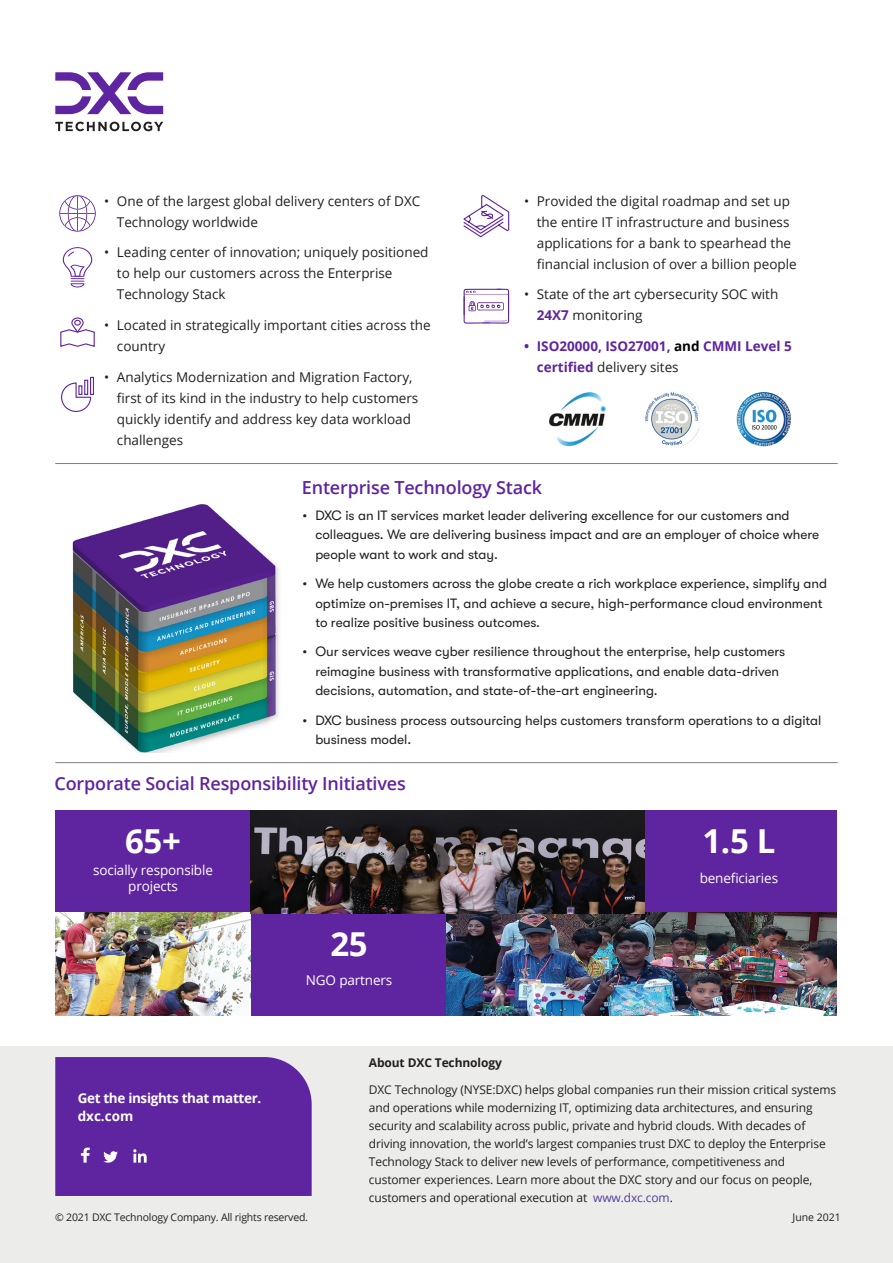
<style>
.page{position:relative;width:893px;height:1263px;background:#fff}
.page>*{position:absolute;margin:0;border:0;box-sizing:border-box;transform-origin:0 0}
.Learn_more_at_www{font:700 33px "Open Sans";color:#fff}
.Learn_more_at_www-2{font:600 18px "Open Sans";letter-spacing:-.01em;color:#5f249f}
.t1{font:13.5px/19.5px "GT Walsheim Pro";color:#231f20}
.t2{font:13.5px/21px "Open Sans";color:#231f20}
.t3{font:700 13.5px/21px "Open Sans";color:#5f249f}
.Learn_more_at_www-3{font:13.5px/16.2px "Open Sans";letter-spacing:-.01em;color:#fff;text-align:center}
.Insights_text{font:700 13.5px "Open Sans";letter-spacing:-.025em;color:#fff}
.Address_Regular_8_12{font:12px/18px "Open Sans";letter-spacing:-.01em;color:#231f20}
.Address_Regular_8_12-2{font:700 12px "Open Sans";letter-spacing:-.01em;color:#231f20}
.Legal_Regular_7_9pt{font:10.5px "Open Sans";letter-spacing:-.02em;color:#231f20}
.Legal_Regular_7_9pt-2{font:10.5px "Open Sans";color:#231f20}
.s1{font-weight:700;color:#5f249f}
.s2{color:#000}
.s3{font-weight:400;color:#231f20}
.s4{color:#543d98}
</style>
<div class="page">
<svg style="left:55px;top:122px;width:108px;height:9px"></svg>
<svg style="left:55px;top:72px;width:108px;height:42px"></svg>
<svg style="left:60px;top:317px;width:35px;height:30px"></svg>
<svg style="left:61px;top:376px;width:33px;height:36px"></svg>
<img style="left:645px;top:392px;width:54px;height:54px">
<img style="left:549px;top:393px;width:57px;height:53px">
<img style="left:737px;top:392px;width:54px;height:54px;border-radius:27px">
<div style="left:0;top:1046px;width:893px;height:217px;background:#ececeb"></div>
<div style="left:55px;top:1057px;width:257px;height:139px;background:#5f249f"></div>
<div style="left:55px;top:810px;width:196px;height:103px;background:#5f249f"></div>
<div style="left:251px;top:913px;width:196px;height:102px;background:#5f249f"></div>
<div style="left:641px;top:810px;width:196px;height:103px;background:#5f249f"></div>
<img style="left:55px;top:912px;width:196px;height:104px">
<img style="left:446px;top:913px;width:391px;height:102px">
<img style="left:251px;top:810px;width:393px;height:103px">
<hr style="left:55px;top:463px;width:783px;height:1px;background:#7f7f7f">
<hr style="left:55px;top:762px;width:783px;height:1px;background:#7f7f7f">
<img style="left:72px;top:505px;width:207px;height:247px">
<svg style="left:463px;top:195px;width:47px;height:43px"></svg>
<svg style="left:464px;top:289px;width:45px;height:35px"></svg>
<svg style="left:63px;top:247px;width:29px;height:40px"></svg>
<div style="left:108px;top:170px;width:11px;height:11px;border:2px solid #fff;border-radius:50%"></div>
<svg style="left:59px;top:195px;width:37px;height:37px"></svg>
<p class="t2" style="left:117px;top:190px;width:305px;text-indent:-13px">• One of the largest global delivery centers of DXC<br>Technology worldwide</p>
<p class="t2" style="left:117px;top:242px;width:313px;text-indent:-13px">• Leading center of innovation; uniquely positioned to help our customers across the Enterprise<br>Technology Stack</p>
<p class="t2" style="left:117px;top:314px;width:315px;text-indent:-13px">• Located in strategically important cities across the country</p>
<p class="t2" style="left:117px;top:366px;width:303px;text-indent:-13px">• Analytics Modernization and Migration Factory, first of its kind in the industry to help customers quickly identify and address key data workload challenges</p>
<p class="t2" style="left:537px;top:190px;width:261px;text-indent:-13px">• Provided the digital roadmap and set up the entire IT infrastructure and business applications for a bank to spearhead the financial inclusion of over a billion people</p>
<p class="t2" style="left:537px;top:284px;width:243px;text-indent:-13px">• State of the art cybersecurity SOC with<br><span class="s1">24X7</span> monitoring</p>
<p class="t3" style="left:537px;top:335px;width:256px;text-indent:-13px">• ISO20000, ISO27001, <span class="s2">and</span> CMMI Level 5 certified <span class="s3">delivery sites</span></p>
<p class="Learn_more_at_www-2" style="left:302px;top:475px;width:242px">Enterprise Technology Stack</p>
<p class="t1" style="left:315px;top:505px;width:505px;text-indent:-13px">• DXC is an IT services market leader delivering excellence for our customers and colleagues. We are delivering business impact and are an employer of choice where people want to work and stay.</p>
<p class="t1" style="left:315px;top:574px;width:513px;text-indent:-13px">• We help customers across the globe create a rich workplace experience, simplify and optimize on-premises IT, and achieve a secure, high-performance cloud environment to realize positive business outcomes.</p>
<p class="t1" style="left:315px;top:642px;width:471px;text-indent:-13px">• Our services weave cyber resilience throughout the enterprise, help customers reimagine business with transformative applications, and enable data-driven decisions, automation, and state-of-the-art engineering.</p>
<p class="t1" style="left:315px;top:710px;width:508px;text-indent:-13px">• DXC business process outsourcing helps customers transform operations to a digital business model.</p>
<p class="Learn_more_at_www-2" style="left:55px;top:771px;width:353px">Corporate Social Responsibility Initiatives</p>
<p class="Learn_more_at_www" style="left:125px;top:818px;width:57px">65+</p>
<p class="Learn_more_at_www-3" style="left:93px;top:861px;width:121px">socially responsible projects</p>
<p class="Learn_more_at_www" style="left:330px;top:921px;width:39px">25</p>
<p class="Learn_more_at_www-3" style="left:306px;top:972px;width:88px">NGO partners</p>
<p class="Learn_more_at_www" style="left:702px;top:818px;width:74px">1.5 L</p>
<p class="Learn_more_at_www-3" style="left:700px;top:869px;width:80px">beneficiaries</p>
<p class="Insights_text" style="left:78px;top:1088px;width:185px">Get the insights that matter.</p>
<p class="Insights_text" style="left:78px;top:1106px;width:57px">dxc.com</p>
<p class="Address_Regular_8_12-2" style="left:369px;top:1054px;width:134px">About DXC Technology</p>
<p class="Address_Regular_8_12" style="left:369px;top:1080px;width:469px">DXC Technology (NYSE:DXC) helps global companies run their mission critical systems and operations while modernizing IT, optimizing data architectures, and ensuring security and scalability across public, private and hybrid clouds. With decades of driving innovation, the world’s largest companies trust DXC to deploy the Enterprise Technology Stack to deliver new levels of performance, competitiveness and customer experiences. Learn more about the DXC story and our focus on people, customers and operational execution at <span class="s4">www.dxc.com</span>.</p>
<p class="Legal_Regular_7_9pt" style="left:55px;top:1209px;width:254px">© 2021 DXC Technology Company. All rights reserved.</p>
<p class="Legal_Regular_7_9pt-2" style="left:792px;top:1209px;width:50px">June 2021</p>
</div>
